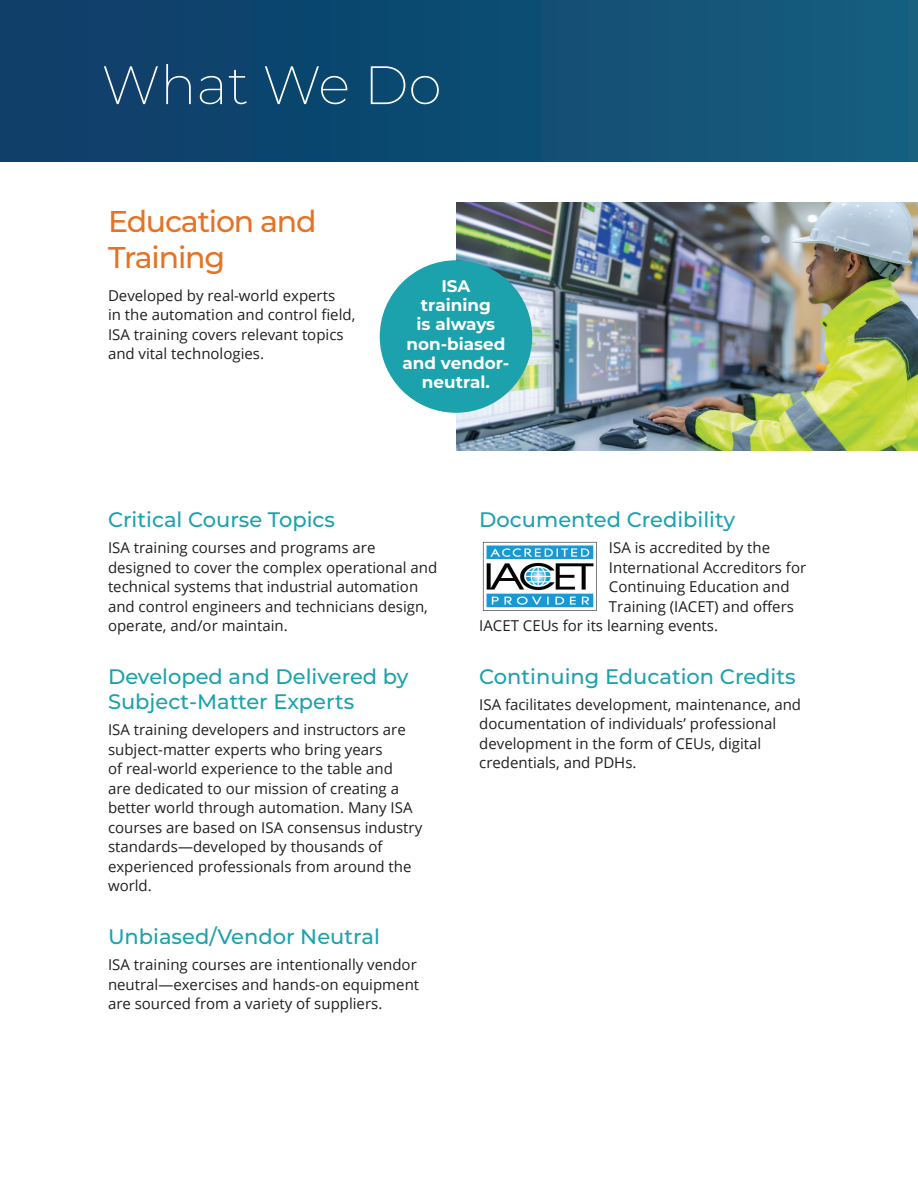
<style>
.page{position:relative;width:918px;height:1188px;background:#fff}
.page>*{position:absolute;margin:0;border:0;box-sizing:border-box;transform-origin:0 0}
.t1{font:200 54px "Montserrat";color:#fff}
.Regular_Heading{font:500 30px/36px "Montserrat";letter-spacing:-.04em;color:#e67325}
.Regular_Subheading{font:500 21px/25.5px "Montserrat";color:#1ba2ad}
.t2{font:700 16.8px/19.2px "Montserrat";color:#fff;text-align:center}
.Regular_Paragraph{font:15px/19.5px "Open Sans";color:#231f20}
</style>
<div class="page">
<div style="left:0;top:0;width:918px;height:162px;background:linear-gradient(to right,#0c3b68,#155d7e)"></div>
<img style="left:456px;top:202px;width:462px;height:249px">
<div style="left:380px;top:260px;width:152px;height:153px;background:#1ba2ad;border-radius:50%"></div>
<img style="left:482px;top:541px;width:115px;height:70px">
<p class="t1" style="left:102px;top:49px;width:342px">What We Do</p>
<p class="Regular_Heading" style="left:108px;top:202px;width:210px">Education and<br>Training</p>
<p class="Regular_Paragraph" style="left:108px;top:285px;width:249px">Developed by real-world experts<br>in the automation and control field,<br>ISA training covers relevant topics and vital technologies.</p>
<p class="t2" style="left:403px;top:276px;width:108px">ISA<br>training<br>is always non-biased and vendor&shy;neutral.</p>
<p class="Regular_Subheading" style="left:108px;top:506px;width:229px">Critical Course Topics</p>
<p class="Regular_Paragraph" style="left:108px;top:538px;width:331px">ISA training courses and programs are designed to cover the complex operational and technical systems that industrial automation and control engineers and technicians design, operate, and/or maintain.</p>
<p class="Regular_Subheading" style="left:108px;top:663px;width:302px">Developed and Delivered by<br>Subject-Matter Experts</p>
<p class="Regular_Paragraph" style="left:108px;top:720px;width:316px">ISA training developers and instructors are subject-matter experts who bring years<br>of real-world experience to the table and<br>are dedicated to our mission of creating a better world through automation. Many ISA courses are based on ISA consensus industry standards—developed by thousands of experienced professionals from around the world.</p>
<p class="Regular_Subheading" style="left:108px;top:923px;width:273px">Unbiased/Vendor Neutral</p>
<p class="Regular_Paragraph" style="left:108px;top:955px;width:313px">ISA training courses are intentionally vendor neutral—exercises and hands-on equipment are sourced from a variety of suppliers.</p>
<p class="Regular_Subheading" style="left:479px;top:506px;width:258px">Documented Credibility</p>
<p class="Regular_Paragraph" style="left:609px;top:538px;width:163px">ISA is accredited by the</p>
<p class="Regular_Paragraph" style="left:609px;top:557px;width:199px">International Accreditors for</p>
<p class="Regular_Paragraph" style="left:609px;top:577px;width:182px">Continuing Education and</p>
<p class="Regular_Paragraph" style="left:609px;top:596px;width:187px">Training (IACET) and offers</p>
<p class="Regular_Paragraph" style="left:479px;top:616px;width:240px">IACET CEUs for its learning events.</p>
<p class="Regular_Subheading" style="left:479px;top:663px;width:318px">Continuing Education Credits</p>
<p class="Regular_Paragraph" style="left:479px;top:694px;width:323px">ISA facilitates development, maintenance, and documentation of individuals’ professional development in the form of CEUs, digital credentials, and PDHs.</p>
</div>
